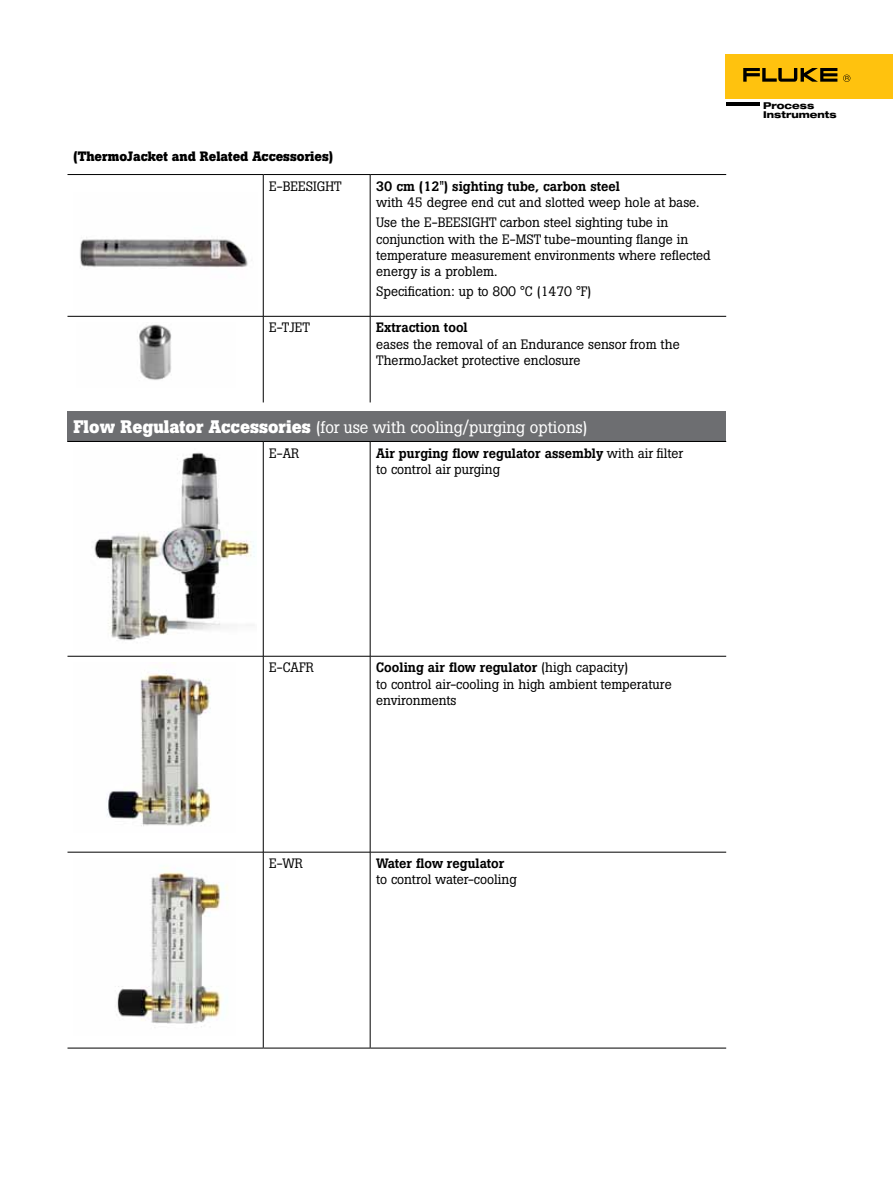
<style>
.page{position:relative;width:893px;height:1188px;background:#fff}
.page>*{position:absolute;margin:0;border:0;box-sizing:border-box;transform-origin:0 0}
.t1{font:16.5px "Boton Pro";color:#fff}
.t2{font:13.5px/16.2px "Boton Pro";color:#000}
.t3{font:500 13.5px "Boton Pro";color:#000}
.t4{font:700 13.5px "Boton Pro";color:#000}
.t5{font:800 expanded 9.45px/8.7px "Helvetica Neue LT Std";letter-spacing:-.005em;color:#000}
.s1{font-weight:700;font-size:18px}
.s2{font-weight:500}
</style>
<div class="page">
<div style="left:68px;top:411px;width:658px;height:30px;background:#6d6e71"></div>
<hr style="left:68px;top:174px;width:195px;height:1px;background:#000">
<hr style="left:263px;top:174px;width:107px;height:1px;background:#000">
<hr style="left:370px;top:174px;width:356px;height:1px;background:#000">
<hr style="left:68px;top:316px;width:195px;height:1px;background:#000">
<hr style="left:263px;top:316px;width:107px;height:1px;background:#000">
<hr style="left:370px;top:316px;width:356px;height:1px;background:#000">
<hr style="left:68px;top:441px;width:195px;height:1px;background:#000">
<hr style="left:263px;top:441px;width:107px;height:1px;background:#000">
<hr style="left:370px;top:441px;width:356px;height:1px;background:#000">
<hr style="left:68px;top:656px;width:195px;height:1px;background:#000">
<hr style="left:263px;top:656px;width:107px;height:1px;background:#000">
<hr style="left:370px;top:656px;width:356px;height:1px;background:#000">
<hr style="left:68px;top:852px;width:195px;height:1px;background:#000">
<hr style="left:263px;top:852px;width:107px;height:1px;background:#000">
<hr style="left:370px;top:852px;width:356px;height:1px;background:#000">
<hr style="left:263px;top:175px;width:1px;height:141px;background:#000">
<hr style="left:370px;top:175px;width:1px;height:141px;background:#000">
<hr style="left:263px;top:316px;width:1px;height:86px;background:#000">
<hr style="left:370px;top:316px;width:1px;height:86px;background:#000">
<hr style="left:263px;top:442px;width:1px;height:214px;background:#000">
<hr style="left:370px;top:442px;width:1px;height:214px;background:#000">
<hr style="left:263px;top:656px;width:1px;height:196px;background:#000">
<hr style="left:370px;top:656px;width:1px;height:196px;background:#000">
<hr style="left:263px;top:852px;width:1px;height:196px;background:#000">
<hr style="left:370px;top:852px;width:1px;height:196px;background:#000">
<hr style="left:68px;top:1048px;width:195px;height:1px;background:#000">
<hr style="left:263px;top:1048px;width:107px;height:1px;background:#000">
<hr style="left:370px;top:1048px;width:356px;height:1px;background:#000">
<img style="left:80px;top:237px;width:168px;height:30px">
<img style="left:139px;top:324px;width:33px;height:56px">
<img style="left:94px;top:452px;width:161px;height:189px">
<img style="left:106px;top:662px;width:105px;height:164px">
<img style="left:116px;top:867px;width:112px;height:161px">
<hr style="left:726px;top:102px;width:34px;height:4px;background:#000">
<div style="left:726px;top:54px;width:167px;height:45px;background:#ffc20e"></div>
<svg style="left:743px;top:68px;width:94px;height:14px"></svg>
<svg style="left:843px;top:75px;width:7px;height:7px"></svg>
<p class="t4" style="left:74px;top:147px;width:261px">(ThermoJacket and Related Accessories)</p>
<p class="t2" style="left:269px;top:178px;width:74px">E-BEESIGHT</p>
<p class="t3" style="left:376px;top:177px;width:245px">30 cm (12") sighting tube, carbon steel</p>
<p class="t2" style="left:376px;top:192px;width:325px;line-height:20.4px">with 45 degree end cut and slotted weep hole at base.<br>Use the E-BEESIGHT carbon steel sighting tube in</p>
<p class="t2" style="left:376px;top:231px;width:336px">conjunction with the E-MST tube-mounting flange in temperature measurement environments where reflected energy is a problem.</p>
<p class="t2" style="left:376px;top:284px;width:217px">Specification: up to 800 °C (1470 °F)</p>
<p class="t2" style="left:269px;top:320px;width:42px">E-TJET</p>
<p class="t3" style="left:376px;top:319px;width:93px">Extraction tool</p>
<p class="t2" style="left:376px;top:336px;width:305px">eases the removal of an Endurance sensor from the<br>ThermoJacket protective enclosure</p>
<p class="t1" style="left:74px;top:417px;width:516px"><span class="s1">Flow Regulator Accessories</span> (for use with cooling/purging options)</p>
<p class="t2" style="left:269px;top:445px;width:32px">E-AR</p>
<p class="t2" style="left:376px;top:445px;width:309px"><span class="s2">Air purging flow regulator assembly</span> with air filter to control air purging</p>
<p class="t5" style="left:763px;top:101px;width:75px">Process<br>Instruments</p>
<p class="t2" style="left:269px;top:660px;width:46px">E-CAFR</p>
<p class="t2" style="left:376px;top:660px;width:297px"><span class="s2">Cooling air flow regulator</span> (high capacity)<br>to control air-cooling in high ambient temperature environments</p>
<p class="t2" style="left:269px;top:856px;width:35px">E-WR</p>
<p class="t3" style="left:376px;top:855px;width:130px">Water flow regulator</p>
<p class="t2" style="left:376px;top:872px;width:142px">to control water-cooling</p>
</div>
